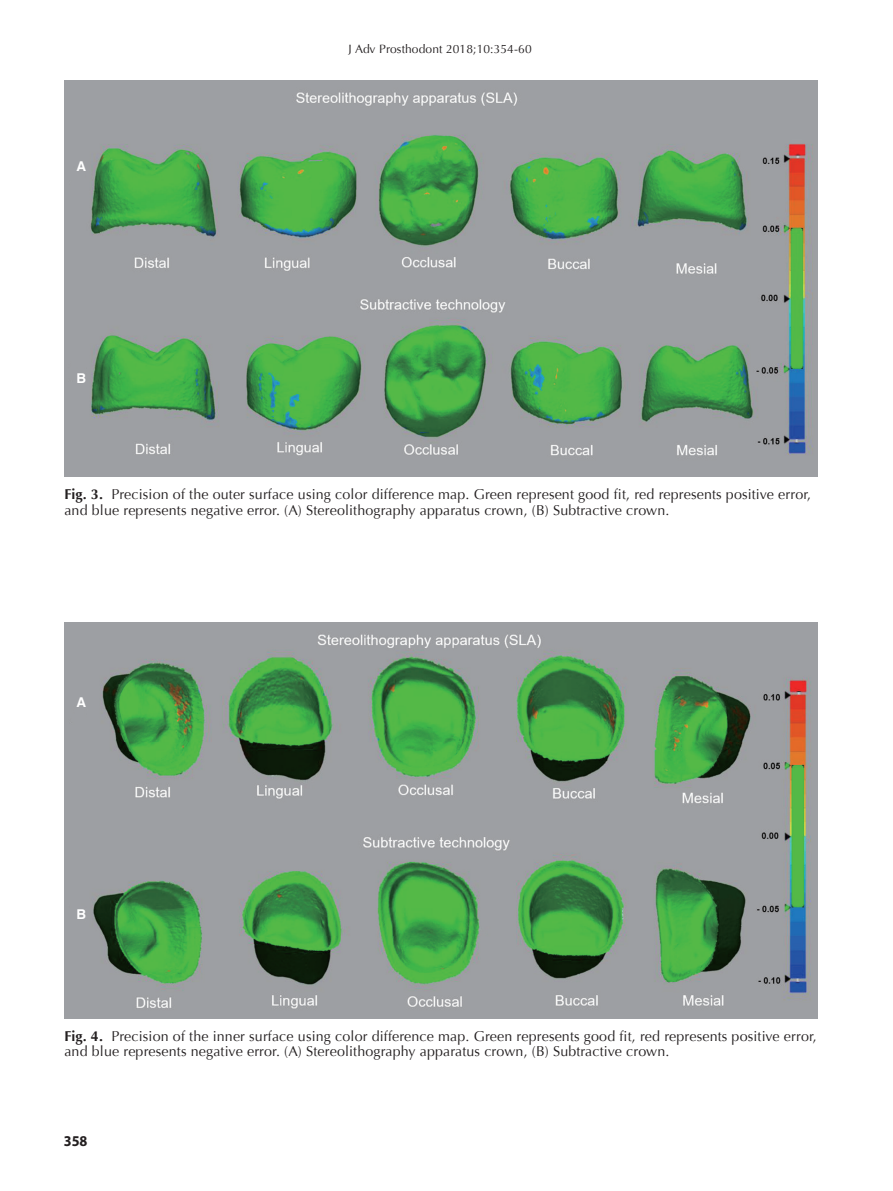
<style>
.page{position:relative;width:893px;height:1191px;background:#fff}
.page>*{position:absolute;margin:0;border:0;box-sizing:border-box;transform-origin:0 0}
.t1{font:700 15px "Myriad Pro";color:#231f20;scale:.95 1}
.t2{font:14.25px/15.8px "Optima";letter-spacing:.01em;color:#231f20}
.t3{font:700 13.5px "Helvetica";color:#fff}
.t4{font:12px "Optima";letter-spacing:.01em;color:#231f20}
.s1{font-weight:700}
</style>
<div class="page">
<img style="left:64px;top:81px;width:753px;height:395px">
<img style="left:64px;top:622px;width:753px;height:396px">
<p class="t3" style="left:77px;top:158px;width:11px">A</p>
<p class="t3" style="left:77px;top:369px;width:11px">B</p>
<p class="t4" style="left:349px;top:42px;width:185px">J Adv Prosthodont 2018;10:354-60</p>
<p class="t2" style="left:64px;top:486px;width:748px"><span class="s1">Fig. 3.</span> Precision of the outer surface using color difference map. Green represent good fit, red represents positive error, and blue represents negative error. (A) Stereolithography apparatus crown, (B) Subtractive crown.</p>
<p class="t3" style="left:77px;top:694px;width:11px">A</p>
<p class="t3" style="left:77px;top:906px;width:11px">B</p>
<p class="t2" style="left:64px;top:1028px;width:754px"><span class="s1">Fig. 4.</span> Precision of the inner surface using color difference map. Green represents good fit, red represents positive error, and blue represents negative error. (A) Stereolithography apparatus crown, (B) Subtractive crown.</p>
<p class="t1" style="left:64px;top:1131px;width:26px">358</p>
</div>
